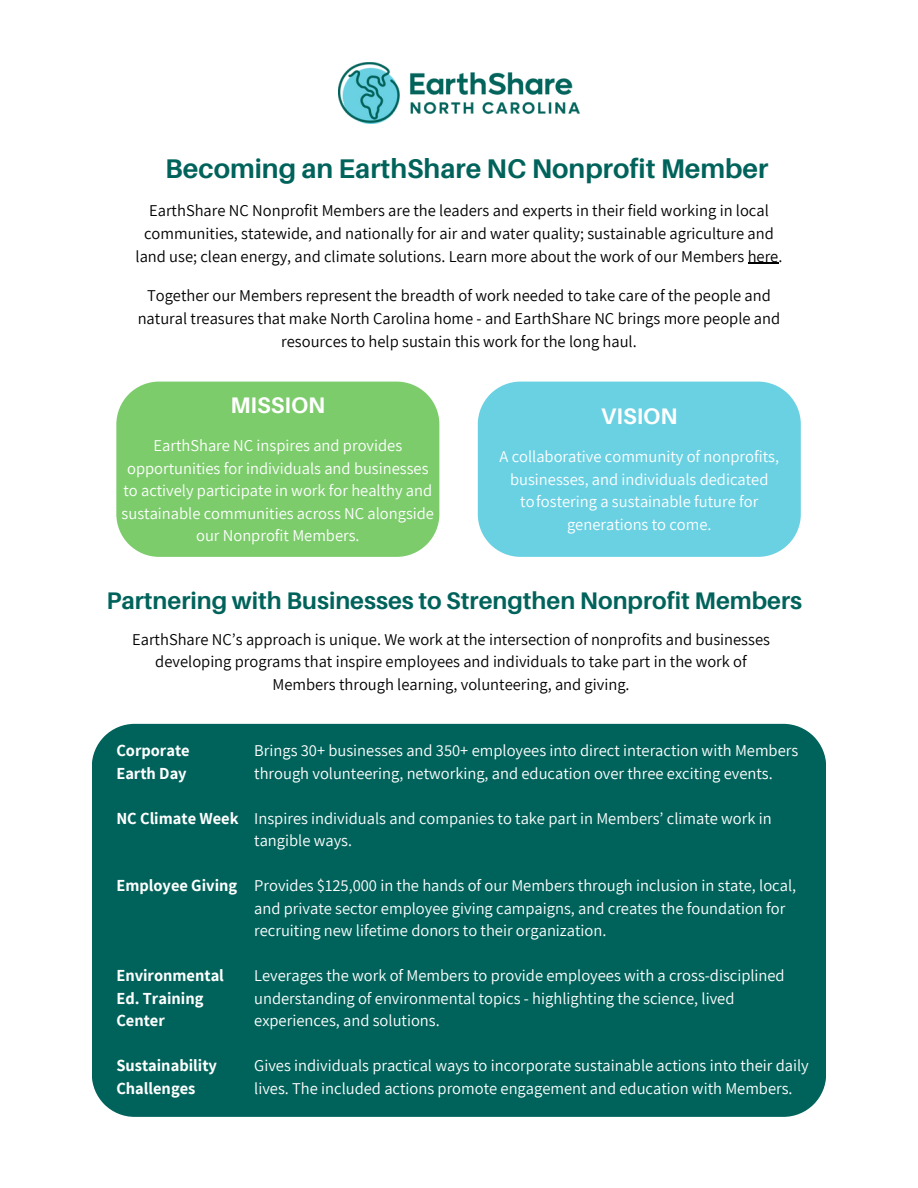
<style>
.page{position:relative;width:918px;height:1188px;background:#fff}
.page>*{position:absolute;margin:0;border:0;box-sizing:border-box;transform-origin:0 0}
.t1{font:700 27px "Aileron";color:#00635b}
.t2{font:700 24px "Aileron";color:#00635b}
.t3{font:700 22.5px "Aileron";color:#fff}
.t4{font:16.5px/22.5px "Assistant";color:#fff}
.t5{font:16.5px/23px "Assistant";color:#000;text-align:center}
.t6{font:700 16.5px/22.5px "Assistant";color:#fff}
</style>
<div class="page">
<img style="left:338px;top:62px;width:242px;height:62px">
<div style="left:116px;top:382px;width:323px;height:175px;background:#7ccc6c"></div>
<hr style="left:748px;top:263px;width:30px;height:1px;background:#000">
<div style="left:478px;top:382px;width:323px;height:175px;background:#6ad1e3"></div>
<div style="left:92px;top:724px;width:734px;height:393px;background:#00635b"></div>
<h1 class="t1" style="left:165px;top:152px;width:605px">Becoming an EarthShare NC Nonprofit Member</h1>
<p class="t5" style="left:136px;top:198px;width:648px">EarthShare NC Nonprofit Members are the leaders and experts in their field working in local communities, statewide, and nationally for air and water quality; sustainable agriculture and land use; clean energy, and climate solutions. Learn more about the work of our Members here.</p>
<p class="t5" style="left:138px;top:283px;width:644px">Together our Members represent the breadth of work needed to take care of the people and natural treasures that make North Carolina home - and EarthShare NC brings more people and resources to help sustain this work for the long haul.</p>
<h3 class="t3" style="left:230px;top:391px;width:96px">MISSION</h3>
<p class="t4" style="left:122px;top:434px;width:314px;text-align:center">EarthShare NC inspires and provides opportunities for individuals and businesses to actively participate in work for healthy and sustainable communities across NC alongside our Nonprofit Members.</p>
<h3 class="t3" style="left:601px;top:402px;width:78px">VISION</h3>
<p class="t4" style="left:500px;top:445px;width:281px;text-align:center">A collaborative community of nonprofits, businesses, and individuals dedicated tofostering a sustainable future for generations to come.</p>
<h3 class="t2" style="left:106px;top:586px;width:697px">Partnering with Businesses to Strengthen Nonprofit Members</h3>
<p class="t5" style="left:132px;top:627px;width:639px;line-height:22.5px">EarthShare NC’s approach is unique. We work at the intersection of nonprofits and businesses developing programs that inspire employees and individuals to take part in the work of<br>Members through learning, volunteering, and giving.</p>
<h4 class="t6" style="left:116px;top:739px;width:75px">Corporate<br>Earth Day</h4>
<h4 class="t6" style="left:116px;top:806px;width:124px">NC Climate Week</h4>
<h4 class="t6" style="left:116px;top:874px;width:122px">Employee Giving</h4>
<h4 class="t6" style="left:116px;top:964px;width:109px">Environmental<br>Ed. Training<br>Center</h4>
<h4 class="t6" style="left:116px;top:1054px;width:102px">Sustainability<br>Challenges</h4>
<p class="t4" style="left:254px;top:739px;width:546px">Brings 30+ businesses and 350+ employees into direct interaction with Members through volunteering, networking, and education over three exciting events.</p>
<p class="t4" style="left:254px;top:806px;width:519px">Inspires individuals and companies to take part in Members’ climate work in tangible ways.</p>
<p class="t4" style="left:254px;top:874px;width:543px">Provides $125,000 in the hands of our Members through inclusion in state, local, and private sector employee giving campaigns, and creates the foundation for recruiting new lifetime donors to their organization.</p>
<p class="t4" style="left:254px;top:964px;width:532px">Leverages the work of Members to provide employees with a cross-disciplined understanding of environmental topics - highlighting the science, lived experiences, and solutions.</p>
<p class="t4" style="left:254px;top:1054px;width:556px">Gives individuals practical ways to incorporate sustainable actions into their daily lives. The included actions promote engagement and education with Members.</p>
</div>
